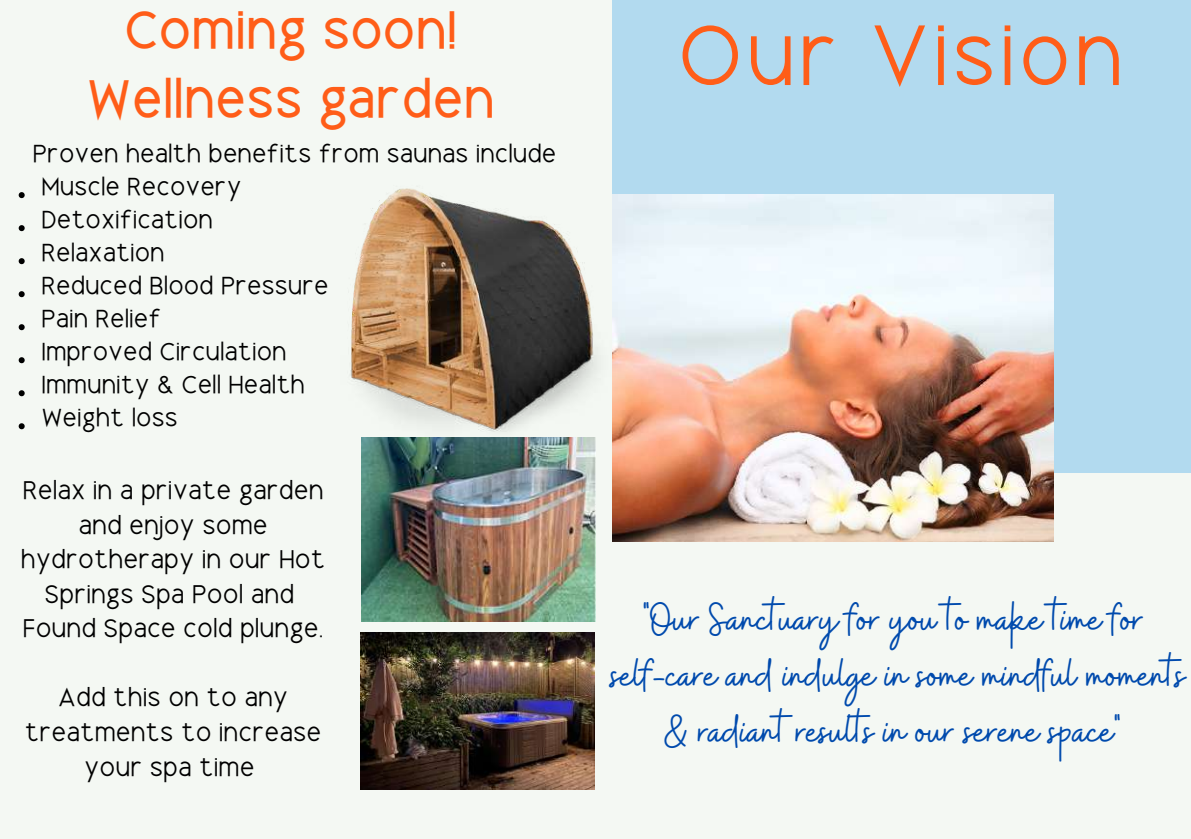
<style>
.page{position:relative;width:1191px;height:839px;background:#fff}
.page>*{position:absolute;margin:0;border:0;box-sizing:border-box;transform-origin:0 0}
.t1{font:81.6px "Dotcom";letter-spacing:.04em;color:#ff5d18}
.t2{font:700 50px/69px "Dotcom";color:#ff5d18;text-align:center}
.t3{font:47.2px/56px "Buffalo";color:#004aad;text-align:center}
.t4{font:24.6px/34.4px "Dotcom";color:#000;text-align:center}
.t5{font:24px/33px "Dotcom";color:#000}
</style>
<div class="page">
<div style="left:0;top:0;width:1191px;height:838px;background:#f4f8f3"></div>
<div style="left:611px;top:0;width:580px;height:472px;background:#b2daef"></div>
<img style="left:611px;top:195px;width:442px;height:346px">
<img style="left:361px;top:632px;width:234px;height:157px">
<svg style="left:19px;top:192px;width:6px;height:6px"></svg>
<svg style="left:19px;top:225px;width:6px;height:6px"></svg>
<svg style="left:19px;top:258px;width:6px;height:6px"></svg>
<svg style="left:19px;top:291px;width:6px;height:6px"></svg>
<svg style="left:19px;top:324px;width:6px;height:6px"></svg>
<svg style="left:19px;top:357px;width:6px;height:6px"></svg>
<svg style="left:19px;top:390px;width:6px;height:6px"></svg>
<svg style="left:19px;top:423px;width:6px;height:6px"></svg>
<img style="left:350px;top:178px;width:303px;height:280px">
<img style="left:361px;top:437px;width:234px;height:185px">
<h2 class="t2" style="left:86px;top:13px;width:410px">Coming soon!<br>Wellness garden</h2>
<p class="t5" style="left:41px;top:146px;width:517px;text-indent:-9px">Proven health benefits from saunas include<br>Muscle Recovery<br>Detoxification<br>Relaxation<br>Reduced Blood Pressure<br>Pain Relief<br>Improved Circulation<br>Immunity &amp; Cell Health<br>Weight loss</p>
<p class="t4" style="left:21px;top:482px;width:306px">Relax in a private garden and enjoy some hydrotherapy in our Hot<br>Springs Spa Pool and<br>Found Space cold plunge.</p>
<p class="t4" style="left:25px;top:689px;width:298px">Add this on to any treatments to increase your spa time</p>
<h1 class="t1" style="left:678px;top:43px;width:447px">Our Vision</h1>
<h3 class="t3" style="left:610px;top:594px;width:576px">"Our Sanctuary for you to make time for self-care and indulge in some mindful moments &amp; radiant results in our serene space"</h3>
</div>
